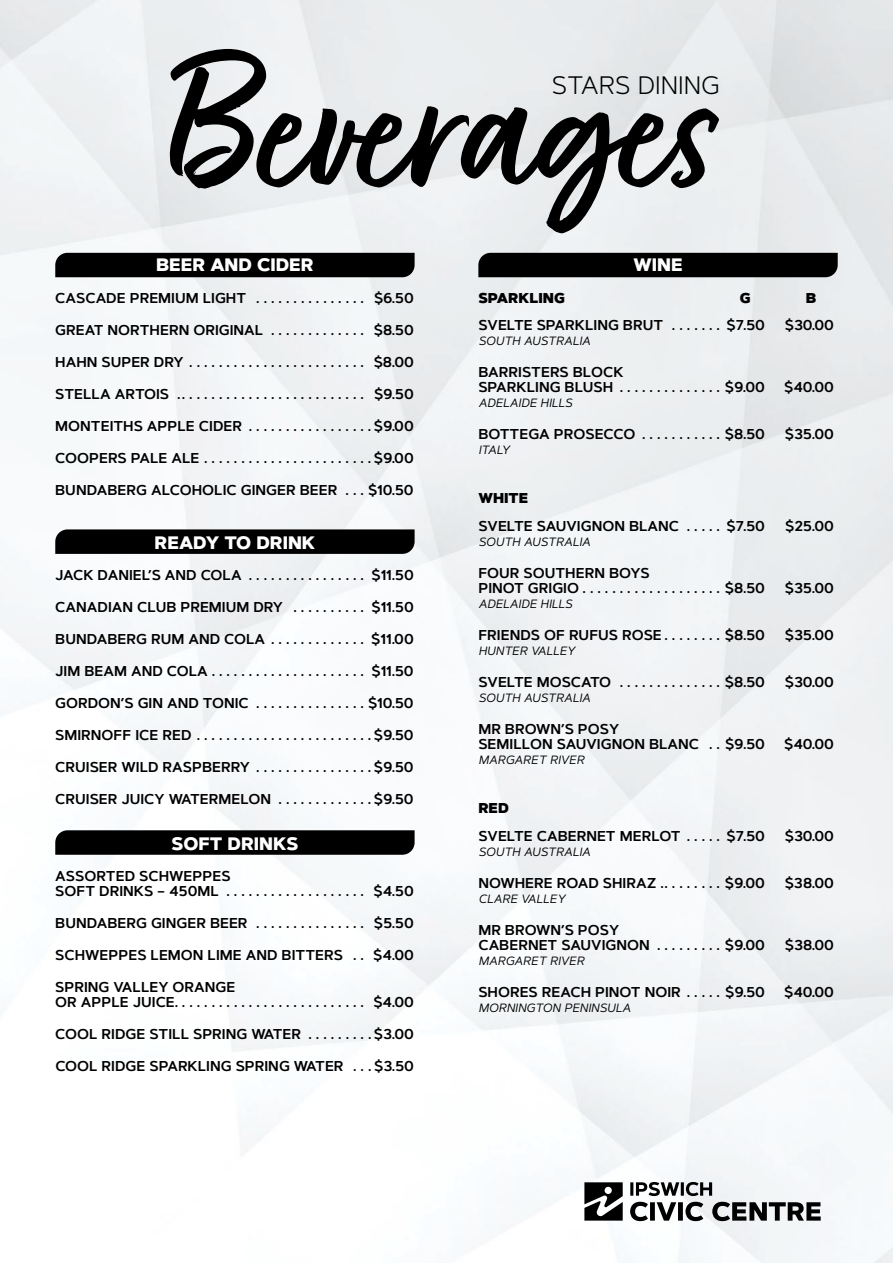
<style>
.page{position:relative;width:893px;height:1263px;background:#fff}
.page>*{position:absolute;margin:0;border:0;box-sizing:border-box;transform-origin:0 0}
.t1{font:216.3px "Fave Script Bold Pro";color:#000}
.t2{font:300 25.2px "Artegra Sans Alt";color:#000}
.t3{font:800 18px "Artegra Sans Alt";color:#fff}
.t4{font:600 14.25px/15px "Artegra Sans Alt";color:#000}
.t5{font:900 14.25px "Artegra Sans Alt";color:#000}
.t6{font:italic 12px "Artegra Sans Alt";color:#000}
</style>
<div class="page">
<img style="left:0;top:0;width:893px;height:1263px">
<svg style="left:630px;top:1202px;width:191px;height:19px"></svg>
<svg style="left:630px;top:1182px;width:82px;height:14px"></svg>
<svg style="left:584px;top:1182px;width:39px;height:38px"></svg>
<div style="left:478px;top:253px;width:360px;height:24px;background:#000"></div>
<div style="left:55px;top:253px;width:360px;height:24px;background:#000"></div>
<svg style="left:55px;top:529px;width:360px;height:25px;background:#070707"></svg>
<svg style="left:55px;top:830px;width:360px;height:25px;background:#070707"></svg>
<h1 class="t1" style="left:171px;top:9px;width:552px">Beverages</h1>
<h2 class="t2" style="left:552px;top:69px;width:170px">STARS DINING</h2>
<p class="t3" style="left:156px;top:251px;width:159px">BEER AND CIDER</p>
<p class="t4" style="left:55px;top:290px;width:360px">CASCADE PREMIUM LIGHT . . . . . . . . . . . . . . . $6.50</p>
<p class="t4" style="left:55px;top:322px;width:360px">GREAT NORTHERN ORIGINAL . . . . . . . . . . . . . $8.50</p>
<p class="t4" style="left:55px;top:354px;width:360px">HAHN SUPER DRY . . . . . . . . . . . . . . . . . . . . . . . . $8.00</p>
<p class="t4" style="left:55px;top:386px;width:360px">STELLA ARTOIS . . . . . . . . . . . . . . . . . . . . . . . . . . $9.50</p>
<p class="t4" style="left:55px;top:418px;width:360px">MONTEITHS APPLE CIDER . . . . . . . . . . . . . . . . $9.00</p>
<p class="t4" style="left:55px;top:450px;width:360px">COOPERS PALE ALE . . . . . . . . . . . . . . . . . . . . . . $9.00</p>
<p class="t4" style="left:55px;top:482px;width:360px">BUNDABERG ALCOHOLIC GINGER BEER . . . $10.50</p>
<p class="t3" style="left:155px;top:529px;width:162px">READY TO DRINK</p>
<p class="t4" style="left:55px;top:567px;width:360px">JACK DANIEL’S AND COLA . . . . . . . . . . . . . . . $11.50</p>
<p class="t4" style="left:55px;top:599px;width:360px">CANADIAN CLUB PREMIUM DRY . . . . . . . . . $11.50</p>
<p class="t4" style="left:55px;top:631px;width:360px">BUNDABERG RUM AND COLA . . . . . . . . . . . . $11.00</p>
<p class="t4" style="left:55px;top:663px;width:360px">JIM BEAM AND COLA . . . . . . . . . . . . . . . . . . . . $11.50</p>
<p class="t4" style="left:55px;top:695px;width:360px">GORDON’S GIN AND TONIC . . . . . . . . . . . . . . . $10.50</p>
<p class="t4" style="left:55px;top:728px;width:360px">SMIRNOFF ICE RED . . . . . . . . . . . . . . . . . . . . . . . $9.50</p>
<p class="t4" style="left:55px;top:760px;width:360px">CRUISER WILD RASPBERRY . . . . . . . . . . . . . . . $9.50</p>
<p class="t4" style="left:55px;top:792px;width:360px">CRUISER JUICY WATERMELON . . . . . . . . . . . . $9.50</p>
<p class="t3" style="left:172px;top:829px;width:128px">SOFT DRINKS</p>
<p class="t4" style="left:55px;top:868px;width:360px">ASSORTED SCHWEPPES<br>SOFT DRINKS – 450ML . . . . . . . . . . . . . . . . . . . $4.50</p>
<p class="t4" style="left:55px;top:915px;width:360px">BUNDABERG GINGER BEER . . . . . . . . . . . . . . . $5.50</p>
<p class="t4" style="left:55px;top:947px;width:360px">SCHWEPPES LEMON LIME AND BITTERS . . $4.00</p>
<p class="t4" style="left:55px;top:979px;width:360px">SPRING VALLEY ORANGE<br>OR APPLE JUICE. . . . . . . . . . . . . . . . . . . . . . . . . . $4.00</p>
<p class="t4" style="left:55px;top:1026px;width:360px">COOL RIDGE STILL SPRING WATER . . . . . . . . $3.00</p>
<p class="t4" style="left:55px;top:1058px;width:360px">COOL RIDGE SPARKLING SPRING WATER . . $3.50</p>
<p class="t3" style="left:633px;top:251px;width:51px">WINE</p>
<p class="t5" style="left:478px;top:287px;width:88px">SPARKLING</p>
<p class="t4" style="left:478px;top:318px;width:288px">SVELTE SPARKLING BRUT . . . . . . $7.50</p>
<p class="t4" style="left:785px;top:318px;width:51px">$30.00</p>
<p class="t6" style="left:478px;top:333px;width:114px">SOUTH AUSTRALIA</p>
<p class="t4" style="left:478px;top:365px;width:288px">BARRISTERS BLOCK<br>SPARKLING BLUSH . . . . . . . . . . . . . $9.00</p>
<p class="t5" style="left:740px;top:287px;width:12px">G</p>
<p class="t5" style="left:806px;top:287px;width:12px">B</p>
<p class="t4" style="left:784px;top:380px;width:51px">$40.00</p>
<p class="t6" style="left:478px;top:395px;width:95px">ADELAIDE HILLS</p>
<p class="t4" style="left:478px;top:427px;width:288px">BOTTEGA PROSECCO . . . . . . . . . . $8.50</p>
<p class="t4" style="left:785px;top:427px;width:50px">$35.00</p>
<p class="t6" style="left:478px;top:442px;width:33px">ITALY</p>
<p class="t5" style="left:478px;top:488px;width:51px">WHITE</p>
<p class="t4" style="left:478px;top:519px;width:288px">SVELTE SAUVIGNON BLANC . . . . $7.50</p>
<p class="t4" style="left:785px;top:519px;width:50px">$25.00</p>
<p class="t6" style="left:478px;top:534px;width:114px">SOUTH AUSTRALIA</p>
<p class="t4" style="left:478px;top:566px;width:288px">FOUR SOUTHERN BOYS<br>PINOT GRIGIO . . . . . . . . . . . . . . . . . . $8.50</p>
<p class="t4" style="left:785px;top:581px;width:50px">$35.00</p>
<p class="t6" style="left:478px;top:596px;width:95px">ADELAIDE HILLS</p>
<p class="t4" style="left:478px;top:628px;width:288px">FRIENDS OF RUFUS ROSE . . . . . . . $8.50</p>
<p class="t4" style="left:785px;top:628px;width:50px">$35.00</p>
<p class="t6" style="left:478px;top:643px;width:98px">HUNTER VALLEY</p>
<p class="t4" style="left:478px;top:675px;width:288px">SVELTE MOSCATO . . . . . . . . . . . . . $8.50</p>
<p class="t4" style="left:785px;top:675px;width:51px">$30.00</p>
<p class="t6" style="left:478px;top:690px;width:114px">SOUTH AUSTRALIA</p>
<p class="t4" style="left:478px;top:722px;width:288px">MR BROWN’S POSY<br>SEMILLON SAUVIGNON BLANC . $9.50</p>
<p class="t4" style="left:784px;top:737px;width:51px">$40.00</p>
<p class="t6" style="left:478px;top:752px;width:108px">MARGARET RIVER</p>
<p class="t5" style="left:478px;top:797px;width:32px">RED</p>
<p class="t4" style="left:478px;top:829px;width:288px">SVELTE CABERNET MERLOT . . . . $7.50</p>
<p class="t4" style="left:785px;top:829px;width:51px">$30.00</p>
<p class="t6" style="left:478px;top:843px;width:114px">SOUTH AUSTRALIA</p>
<p class="t4" style="left:478px;top:876px;width:288px">NOWHERE ROAD SHIRAZ . . . . . . . . $9.00</p>
<p class="t4" style="left:785px;top:876px;width:51px">$38.00</p>
<p class="t6" style="left:478px;top:890px;width:88px">CLARE VALLEY</p>
<p class="t4" style="left:478px;top:923px;width:288px">MR BROWN’S POSY<br>CABERNET SAUVIGNON . . . . . . . . $9.00</p>
<p class="t4" style="left:785px;top:938px;width:51px">$38.00</p>
<p class="t6" style="left:478px;top:952px;width:108px">MARGARET RIVER</p>
<p class="t4" style="left:478px;top:985px;width:288px">SHORES REACH PINOT NOIR . . . . $9.50</p>
<p class="t4" style="left:784px;top:985px;width:51px">$40.00</p>
<p class="t6" style="left:478px;top:999px;width:154px">MORNINGTON PENINSULA</p>
</div>
